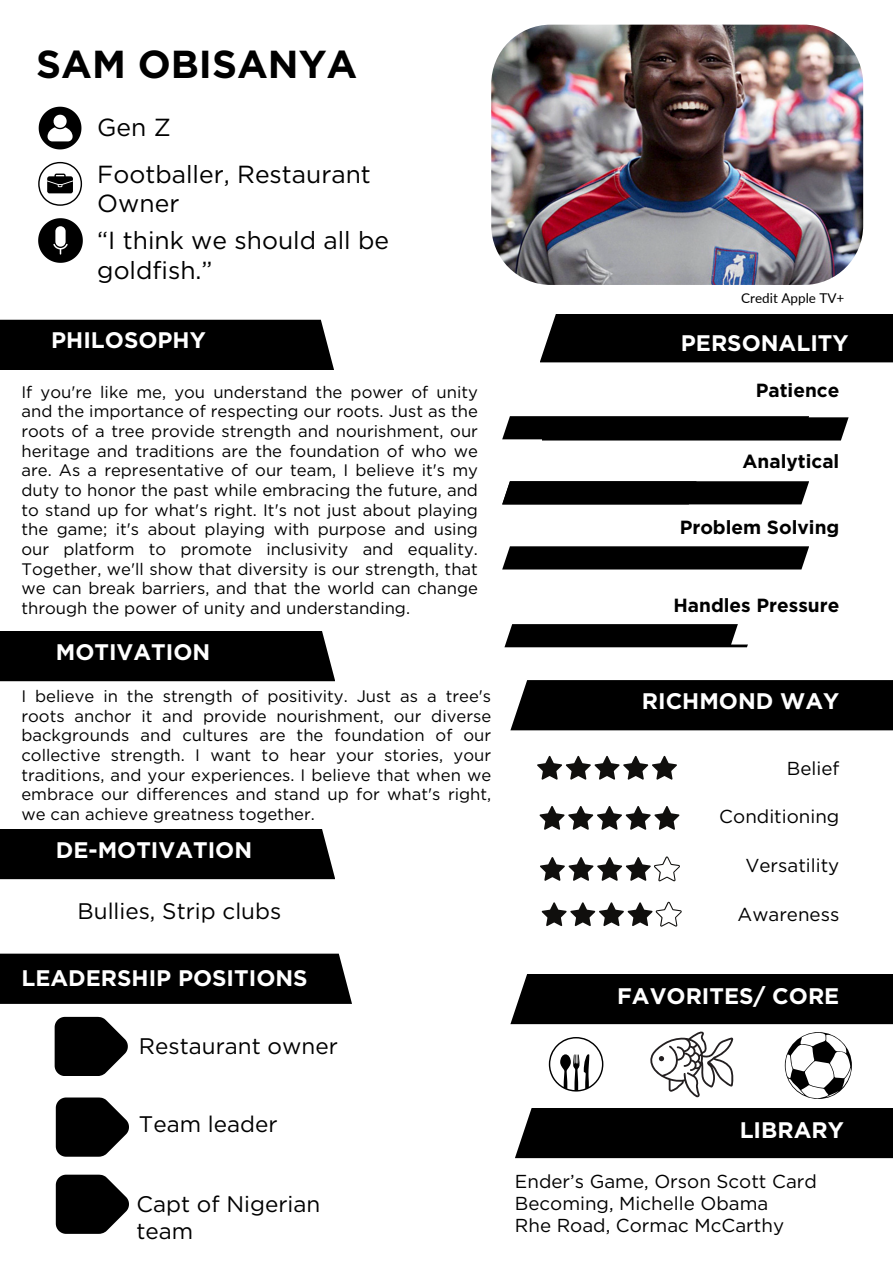
<style>
.page{position:relative;width:893px;height:1263px;background:#fff}
.page>*{position:absolute;margin:0;border:0;box-sizing:border-box;transform-origin:0 0}
.t1{font:700 39px "Gotham";color:#000}
.t2{font:24.67px/29.3px "Gotham";color:#000}
.t3{font:700 22.5px "Gotham";color:#fff}
.t4{font:22.5px/27px "Gotham";color:#000}
.t5{font:700 19.05px "Gotham";color:#000}
.t6{font:18.75px "Gotham";color:#000}
.t7{font:16.65px/19.6px "Gotham";color:#000;text-align:justify}
.t8{font:13.5px "Lato";color:#000}
</style>
<div class="page">
<div style="left:0;top:320px;width:334px;height:50px;background:#000"></div>
<div style="left:0;top:631px;width:335px;height:50px;background:#000"></div>
<svg style="left:39px;top:107px;width:42px;height:42px"></svg>
<svg style="left:38px;top:162px;width:44px;height:44px"></svg>
<svg style="left:38px;top:218px;width:45px;height:45px"></svg>
<div style="left:0;top:954px;width:352px;height:50px;background:#000"></div>
<svg style="left:55px;top:1017px;width:73px;height:59px;background:#292929"></svg>
<svg style="left:56px;top:1097px;width:73px;height:59px"></svg>
<svg style="left:56px;top:1174px;width:73px;height:60px"></svg>
<div style="left:0;top:829px;width:335px;height:50px;background:#000"></div>
<div style="left:504px;top:624px;width:244px;height:23px;background:#000"></div>
<div style="left:540px;top:314px;width:353px;height:48px;background:#000"></div>
<svg style="left:502px;top:546px;width:307px;height:23px;background:#090909"></svg>
<div style="left:510px;top:680px;width:383px;height:50px;background:#000"></div>
<svg style="left:540px;top:856px;width:140px;height:25px"></svg>
<svg style="left:537px;top:756px;width:140px;height:24px"></svg>
<img style="left:491px;top:25px;width:372px;height:260px;border-radius:59px">
<div style="left:731px;top:619px;width:162px;height:25px;background:#fff"></div>
<div style="left:515px;top:1108px;width:378px;height:50px;background:#000"></div>
<div style="left:510px;top:974px;width:383px;height:50px;background:#000"></div>
<div style="left:502px;top:481px;width:307px;height:23px;background:#000"></div>
<svg style="left:539px;top:806px;width:140px;height:24px"></svg>
<svg style="left:502px;top:416px;width:346px;height:24px;background:#090909"></svg>
<svg style="left:541px;top:902px;width:140px;height:24px"></svg>
<svg style="left:549px;top:1037px;width:54px;height:54px"></svg>
<svg style="left:650px;top:1031px;width:84px;height:66px"></svg>
<svg style="left:785px;top:1032px;width:67px;height:67px"></svg>
<p class="t1" style="left:36px;top:41px;width:323px">SAM OBISANYA</p>
<p class="t2" style="left:97px;top:113px;width:75px">Gen Z</p>
<p class="t2" style="left:97px;top:159px;width:275px">Footballer, Restaurant<br>Owner</p>
<p class="t2" style="left:97px;top:226px;width:293px">“I think we should all be goldfish.”</p>
<p class="t3" style="left:51px;top:327px;width:156px">PHILOSOPHY</p>
<p class="t7" style="left:21px;top:382px;width:458px">If you're like me, you understand the power of unity and the importance of respecting our roots. Just as the roots of a tree provide strength and nourishment, our heritage and traditions are the foundation of who we are. As a representative of our team, I believe it's my duty to honor the past while embracing the future, and to stand up for what's right. It's not just about playing the game; it's about playing with purpose and using our platform to promote inclusivity and equality.<br>Together, we'll show that diversity is our strength, that we can break barriers, and that the world can change through the power of unity and understanding.</p>
<p class="t3" style="left:56px;top:639px;width:156px">MOTIVATION</p>
<p class="t7" style="left:21px;top:686px;width:471px">I believe in the strength of positivity. Just as a tree's roots anchor it and provide nourishment, our diverse backgrounds and cultures are the foundation of our collective strength. I want to hear your stories, your traditions, and your experiences. I believe that when we embrace our differences and stand up for what's right, we can achieve greatness together.</p>
<p class="t3" style="left:56px;top:837px;width:198px">DE-MOTIVATION</p>
<p class="t4" style="left:78px;top:897px;width:205px">Bullies, Strip clubs</p>
<p class="t3" style="left:21px;top:964px;width:288px">LEADERSHIP POSITIONS</p>
<p class="t4" style="left:139px;top:1033px;width:200px">Restaurant owner</p>
<p class="t4" style="left:139px;top:1110px;width:140px">Team leader</p>
<p class="t4" style="left:136px;top:1190px;width:185px">Capt of Nigerian team</p>
<p class="t8" style="left:741px;top:290px;width:105px">Credit Apple TV+</p>
<p class="t3" style="left:681px;top:329px;width:169px">PERSONALITY</p>
<p class="t5" style="left:755px;top:379px;width:85px">Patience</p>
<p class="t5" style="left:742px;top:449px;width:98px">Analytical</p>
<p class="t5" style="left:679px;top:515px;width:161px">Problem Solving</p>
<p class="t5" style="left:673px;top:593px;width:167px">Handles Pressure</p>
<p class="t3" style="left:642px;top:688px;width:199px">RICHMOND WAY</p>
<p class="t6" style="left:787px;top:757px;width:54px">Belief</p>
<p class="t6" style="left:719px;top:805px;width:122px">Conditioning</p>
<p class="t6" style="left:745px;top:854px;width:95px">Versatility</p>
<p class="t6" style="left:737px;top:903px;width:103px">Awareness</p>
<p class="t3" style="left:617px;top:982px;width:224px">FAVORITES/ CORE</p>
<p class="t3" style="left:739px;top:1116px;width:106px">LIBRARY</p>
<p class="t6" style="left:515px;top:1170px;width:303px">Ender’s Game, Orson Scott Card</p>
<p class="t6" style="left:515px;top:1192px;width:255px">Becoming, Michelle Obama</p>
<p class="t6" style="left:515px;top:1214px;width:271px">Rhe Road, Cormac McCarthy</p>
</div>
